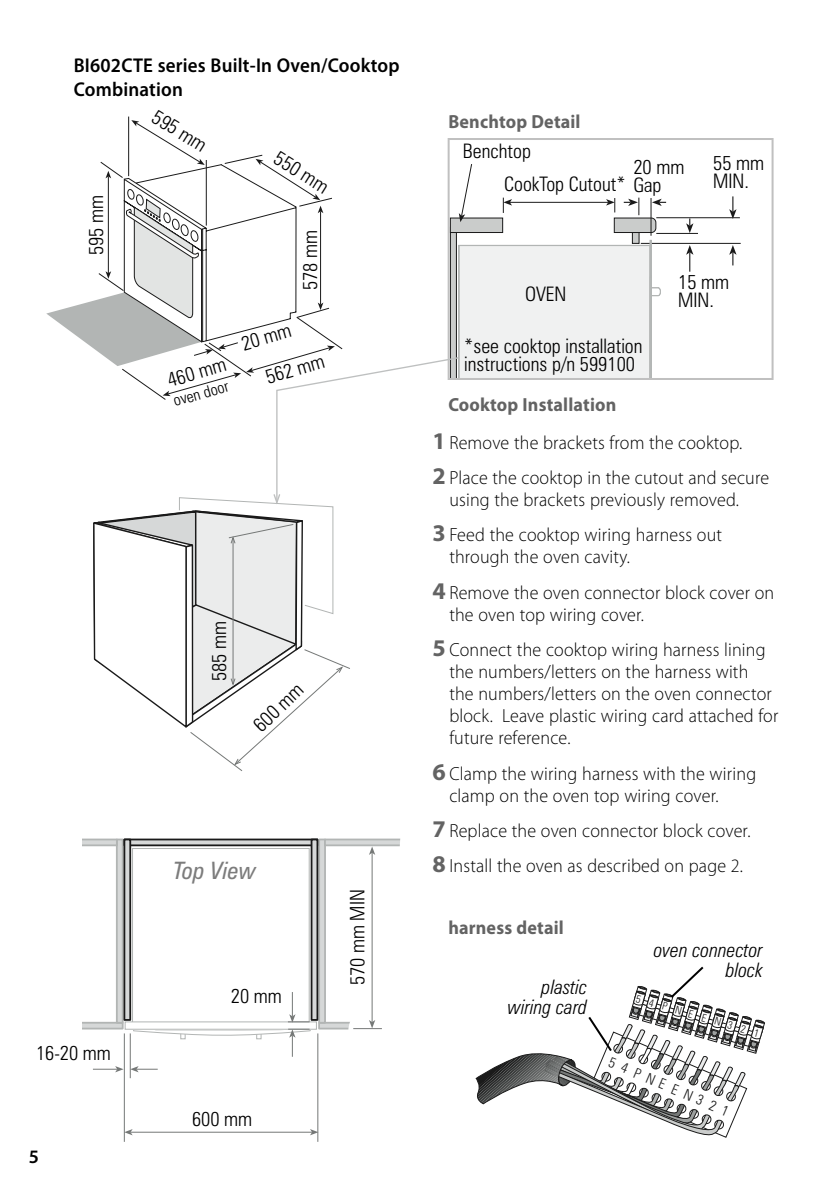
<style>
.page{position:relative;width:840px;height:1191px;background:#fff}
.page>*{position:absolute;margin:0;border:0;box-sizing:border-box;transform-origin:0 0}
.t1{font:italic condensed 24px "Zurich BT";color:#7c7c7c}
.t2{font:300 condensed 20px/18px "Zurich BT";color:#000}
.t3{font:600 20px/24px "Myriad Pro";letter-spacing:.01em;color:#000;scale:.95 1}
.t4{font:italic 300 condensed 20px/20px "Zurich BT";color:#000;text-align:right}
.t5{font:300 19px/35.4px "Myriad Pro";letter-spacing:.01em;color:#000;scale:.95 1}
.t6{font:700 19px "Myriad Pro";letter-spacing:.01em;color:#636363;scale:.95 1}
.t7{font:600 19px "Myriad Pro";color:#000}
.t8{font:300 condensed 16px "Zurich BT";color:#000}
.t9{font:300 condensed 14.4px "Zurich BT";color:#1a1a1a}
.t10{font:300 condensed 10.8px "Zurich BT";color:#1a1a1a}
.s1{font-weight:700;font-size:24px;color:#636363}
</style>
<div class="page">
<svg style="left:475px;top:966px;width:289px;height:172px"></svg>
<svg style="left:665px;top:196px;width:76px;height:76px"></svg>
<svg style="left:46px;top:120px;width:619px;height:646px"></svg>
<svg style="left:82px;top:1021px;width:41px;height:8px"></svg>
<div style="left:117px;top:839px;width:6px;height:183px;background:#d6d8d8"></div>
<div style="left:116px;top:838px;width:7px;height:185px;border:2px solid #b2b5b4"></div>
<div style="left:124px;top:839px;width:193px;height:6px;background:#d6d8d8"></div>
<div style="left:123px;top:838px;width:195px;height:8px;border:2px solid #1a1a1a"></div>
<svg style="left:82px;top:838px;width:36px;height:8px"></svg>
<div style="left:311px;top:839px;width:6px;height:181px;background:#d6d8d8"></div>
<div style="left:310px;top:838px;width:8px;height:182px;border:2px solid #1a1a1a"></div>
<div style="left:124px;top:839px;width:6px;height:181px;background:#d6d8d8"></div>
<div style="left:123px;top:838px;width:8px;height:182px;border:2px solid #1a1a1a"></div>
<div style="left:132px;top:848px;width:177px;height:181px;border:1px solid #b2b5b4"></div>
<div style="left:125px;top:1021px;width:192px;height:8px;border:1px solid #b2b5b4"></div>
<svg style="left:318px;top:838px;width:83px;height:211px"></svg>
<svg style="left:132px;top:992px;width:179px;height:64px"></svg>
<hr style="left:130px;top:1131px;width:182px;height:1px;background:#757877">
<svg style="left:125px;top:1129px;width:7px;height:6px"></svg>
<svg style="left:310px;top:1129px;width:7px;height:6px"></svg>
<hr style="left:124px;top:1033px;width:1px;height:108px;background:#757877">
<hr style="left:317px;top:1033px;width:1px;height:108px;background:#757877">
<hr style="left:130px;top:1033px;width:1px;height:45px;background:#757877">
<svg style="left:93px;top:1066px;width:30px;height:6px"></svg>
<svg style="left:130px;top:1066px;width:28px;height:6px"></svg>
<p class="t3" style="left:74px;top:55px;width:344px">BI602CTE series Built-In Oven/Cooktop<br>Combination</p>
<p class="t2" style="left:89px;top:255px;width:62px;rotate:-90deg">595 mm</p>
<p class="t2" style="left:36px;top:1045px;width:76px">16-20 mm</p>
<p class="t7" style="left:29px;top:1149px;width:12px">5</p>
<p class="t2" style="left:158px;top:109px;width:62px;rotate:32deg">595 mm</p>
<p class="t6" style="left:448px;top:114px;width:141px">Benchtop Detail</p>
<p class="t2" style="left:280px;top:150px;width:62px;rotate:32deg">550 mm</p>
<p class="t2" style="left:504px;top:136px;width:159px;line-height:32.8px;text-indent:-41px">Benchtop<br>CookTop Cutout* Gap</p>
<p class="t2" style="left:633px;top:160px;width:52px">20 mm</p>
<p class="t2" style="left:712px;top:156px;width:52px">55 mm<br>MIN.</p>
<p class="t2" style="left:302px;top:290px;width:62px;rotate:-90deg">578 mm</p>
<p class="t2" style="left:166px;top:373px;width:62px;rotate:-16deg">460 mm</p>
<p class="t8" style="left:172px;top:395px;width:58px;rotate:-16deg">oven door</p>
<p class="t2" style="left:240px;top:337px;width:52px;rotate:-16deg">20 mm</p>
<p class="t2" style="left:264px;top:370px;width:62px;rotate:-16deg">562 mm</p>
<p class="t2" style="left:524px;top:286px;width:43px">OVEN</p>
<p class="t2" style="left:464px;top:338px;width:180px">*see cooktop installation instructions p/n 599100</p>
<p class="t6" style="left:448px;top:397px;width:178px">Cooktop Installation</p>
<p class="t2" style="left:677px;top:275px;width:52px">15 mm<br>MIN.</p>
<p class="t2" style="left:212px;top:681px;width:62px;rotate:-90deg">585 mm</p>
<p class="t2" style="left:251px;top:722px;width:62px;rotate:-44deg">600 mm</p>
<p class="t1" style="left:173px;top:856px;width:84px">Top View</p>
<p class="t2" style="left:231px;top:988px;width:52px">20 mm</p>
<p class="t2" style="left:192px;top:1111px;width:62px">600 mm</p>
<p class="t2" style="left:350px;top:985px;width:97px;rotate:-90deg">570 mm MIN</p>
<p class="t5" style="left:432px;top:426px;width:356px"><span class="s1">1</span> Remove the brackets from the cooktop.<br><span class="s1">2</span> Place the cooktop in the cutout and secure</p>
<p class="t5" style="left:432px;top:483px;width:324px;text-indent:17px">using the brackets previously removed.<br><span class="s1">3</span> Feed the cooktop wiring harness out</p>
<p class="t5" style="left:432px;top:541px;width:361px;text-indent:17px">through the oven cavity.<br><span class="s1">4</span> Remove the oven connector block cover on</p>
<p class="t5" style="left:432px;top:598px;width:352px;text-indent:17px">the oven top wiring cover.<br><span class="s1">5</span> Connect the cooktop wiring harness lining</p>
<p class="t5" style="left:449px;top:662px;width:347px;line-height:22px">the numbers/letters on the harness with<br>the numbers/letters on the oven connector block. Leave plastic wiring card attached for future reference.</p>
<p class="t5" style="left:449px;top:763px;width:324px;line-height:22px;text-indent:-17px"><span class="s1">6</span> Clamp the wiring harness with the wiring clamp on the oven top wiring cover.</p>
<p class="t5" style="left:432px;top:814px;width:336px"><span class="s1">7</span> Replace the oven connector block cover.<br><span class="s1">8</span> Install the oven as described on page 2.</p>
<p class="t6" style="left:448px;top:920px;width:123px">harness detail</p>
<p class="t4" style="left:507px;top:978px;width:81px">plastic wiring card</p>
<p class="t4" style="left:653px;top:941px;width:111px">oven connector block</p>
<p class="t10" style="left:637px;top:994px;width:129px;rotate:16deg">54PNEEN321</p>
<p class="t9" style="left:611px;top:1056px;width:131px;rotate:23deg">54PNEEN321</p>
</div>
